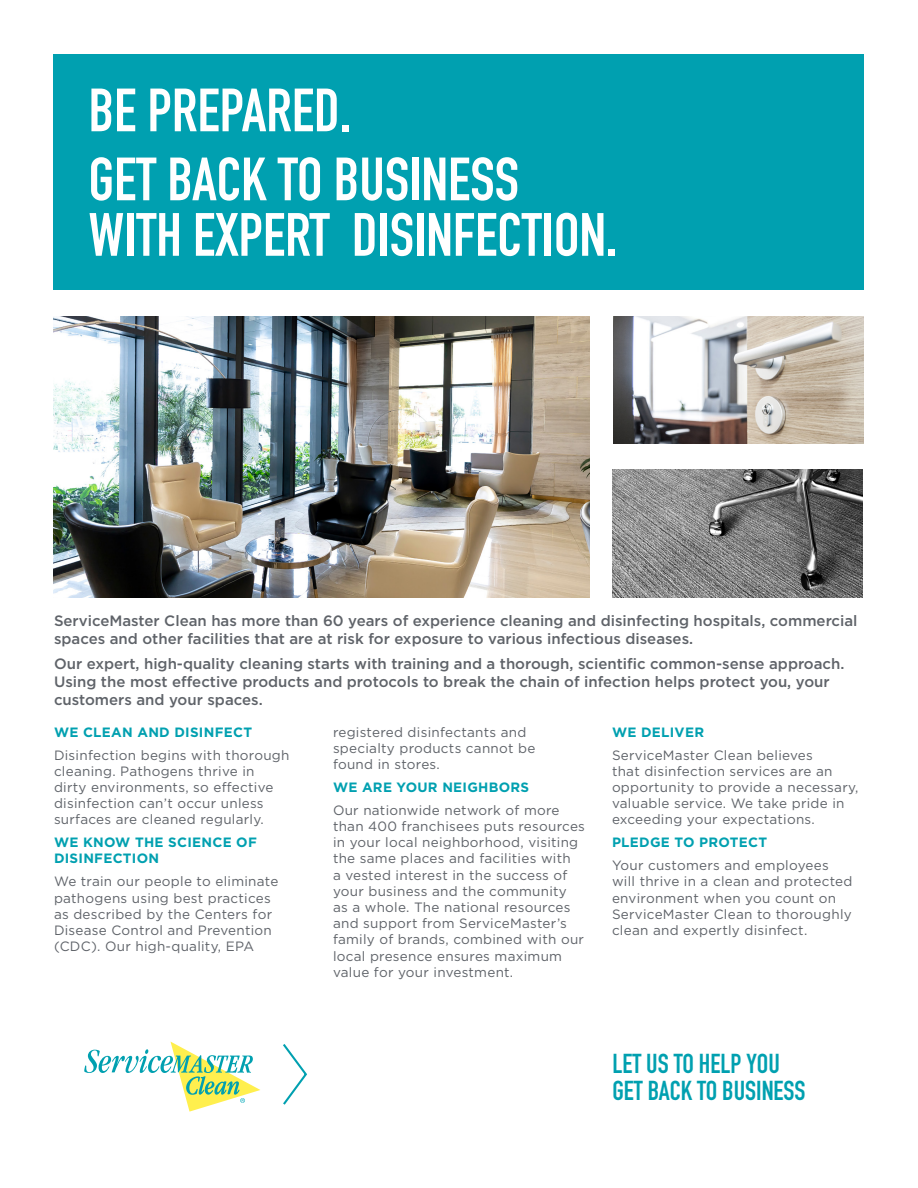
<style>
.page{position:relative;width:918px;height:1188px;background:#fff}
.page>*{position:absolute;margin:0;border:0;box-sizing:border-box;transform-origin:0 0}
.t1{font:700 60px/55.5px "DIN Condensed";color:#fff}
.t2{font:700 27px/27px "DIN Condensed";color:#00a0b0}
.t3{font:500 15px/18px "Gotham";color:#5f6369}
.t4{font:13.5px/16.2px "Gotham";letter-spacing:.02em;color:#5f6369}
.t5{font:700 13.5px/16.2px "Gotham";letter-spacing:.02em;color:#00a0b0}
</style>
<div class="page">
<img style="left:54px;top:316px;width:536px;height:281px">
<img style="left:614px;top:316px;width:250px;height:128px">
<img style="left:613px;top:470px;width:250px;height:127px">
<div style="left:54px;top:54px;width:810px;height:235px;background:#00a0b0"></div>
<svg style="left:84px;top:1042px;width:176px;height:70px"></svg>
<svg style="left:283px;top:1044px;width:24px;height:61px"></svg>
<p class="t1" style="left:89px;top:82px;width:264px">BE PREPARED.</p>
<p class="t1" style="left:89px;top:151px;width:530px">GET BACK TO BUSINESS<br>WITH EXPERT DISINFECTION.</p>
<p class="t3" style="left:54px;top:611px;width:805px">ServiceMaster Clean has more than 60 years of experience cleaning and disinfecting hospitals, commercial spaces and other facilities that are at risk for exposure to various infectious diseases.</p>
<p class="t3" style="left:54px;top:654px;width:792px">Our expert, high-quality cleaning starts with training and a thorough, scientific common-sense approach.<br>Using the most effective products and protocols to break the chain of infection helps protect you, your customers and your spaces.</p>
<p class="t5" style="left:54px;top:724px;width:200px">WE CLEAN AND DISINFECT</p>
<p class="t4" style="left:54px;top:746px;width:237px">Disinfection begins with thorough cleaning. Pathogens thrive in dirty environments, so effective disinfection can’t occur unless surfaces are cleaned regularly.</p>
<p class="t5" style="left:54px;top:834px;width:204px">WE KNOW THE SCIENCE OF<br>DISINFECTION</p>
<p class="t4" style="left:54px;top:873px;width:226px">We train our people to eliminate pathogens using best practices as described by the Centers for<br>Disease Control and Prevention (CDC). Our high-quality, EPA</p>
<p class="t4" style="left:333px;top:723px;width:204px">registered disinfectants and specialty products cannot be found in stores.</p>
<p class="t5" style="left:333px;top:779px;width:198px">WE ARE YOUR NEIGHBORS</p>
<p class="t4" style="left:333px;top:802px;width:253px">Our nationwide network of more than 400 franchisees puts resources in your local neighborhood, visiting the same places and facilities with<br>a vested interest in the success of your business and the community as a whole. The national resources and support from ServiceMaster’s family of brands, combined with our local presence ensures maximum value for your investment.</p>
<p class="t5" style="left:612px;top:724px;width:94px">WE DELIVER</p>
<p class="t4" style="left:612px;top:746px;width:248px">ServiceMaster Clean believes<br>that disinfection services are an opportunity to provide a necessary, valuable service. We take pride in exceeding your expectations.</p>
<p class="t5" style="left:612px;top:834px;width:157px">PLEDGE TO PROTECT</p>
<p class="t4" style="left:612px;top:857px;width:242px">Your customers and employees will thrive in a clean and protected environment when you count on<br>ServiceMaster Clean to thoroughly clean and expertly disinfect.</p>
<p class="t2" style="left:612px;top:1050px;width:195px">LET US TO HELP YOU<br>GET BACK TO BUSINESS</p>
</div>
